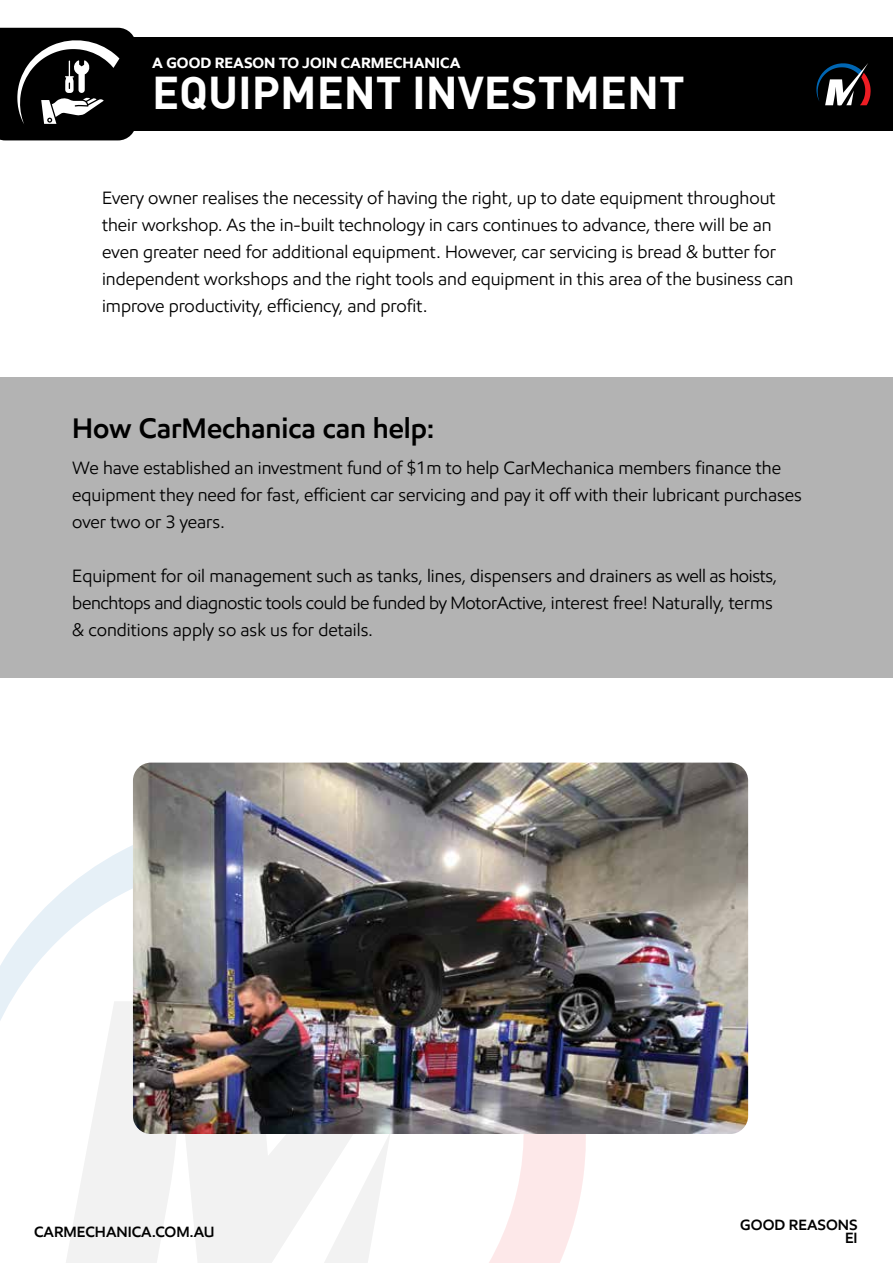
<style>
.page{position:relative;width:893px;height:1263px;background:#fff}
.page>*{position:absolute;margin:0;border:0;box-sizing:border-box;transform-origin:0 0}
.t1{font:700 45px "DIN Pro";color:#fff}
.t2{font:600 28.5px "E Mprint";color:#000}
.t3{font:18px/27px "E Mprint W05";color:#000}
.t4{font:600 15px/13.5px "E Mprint";color:#000;text-align:right}
.t5{font:700 15px "E Mprint";color:#fff}
</style>
<div class="page">
<svg style="left:559px;top:1134px;width:27px;height:129px"></svg>
<svg style="left:0;top:896px;width:58px;height:125px"></svg>
<svg style="left:58px;top:845px;width:501px;height:418px"></svg>
<svg style="left:304px;top:1134px;width:87px;height:129px"></svg>
<div style="left:0;top:377px;width:893px;height:301px;background:#b3b3b3"></div>
<div style="left:41px;top:37px;width:852px;height:94px;background:#000"></div>
<svg style="left:816px;top:63px;width:55px;height:42px"></svg>
<svg style="left:0;top:28px;width:134px;height:112px"></svg>
<img style="left:133px;top:763px;width:615px;height:371px">
<p class="t5" style="left:152px;top:54px;width:310px">A GOOD REASON TO JOIN CARMECHANICA</p>
<h1 class="t1" style="left:152px;top:63px;width:534px">EQUIPMENT INVESTMENT</h1>
<p class="t3" style="left:102px;top:185px;width:693px">Every owner realises the necessity of having the right, up to date equipment throughout their workshop. As the in-built technology in cars continues to advance, there will be an even greater need for additional equipment. However, car servicing is bread &amp; butter for independent workshops and the right tools and equipment in this area of the business can improve productivity, efficiency, and profit.</p>
<h2 class="t2" style="left:72px;top:410px;width:363px">How CarMechanica can help:</h2>
<p class="t3" style="left:72px;top:454px;width:731px">We have established an investment fund of $1m to help CarMechanica members finance the equipment they need for fast, efficient car servicing and pay it off with their lubricant purchases over two or 3 years.</p>
<p class="t3" style="left:72px;top:562px;width:706px">Equipment for oil management such as tanks, lines, dispensers and drainers as well as hoists, benchtops and diagnostic tools could be funded by MotorActive, interest free! Naturally, terms &amp; conditions apply so ask us for details.</p>
<p class="t4" style="left:34px;top:1224px;width:182px">CARMECHANICA.COM.AU</p>
<p class="t4" style="left:740px;top:1218px;width:119px">GOOD REASONS<br>EI</p>
</div>
